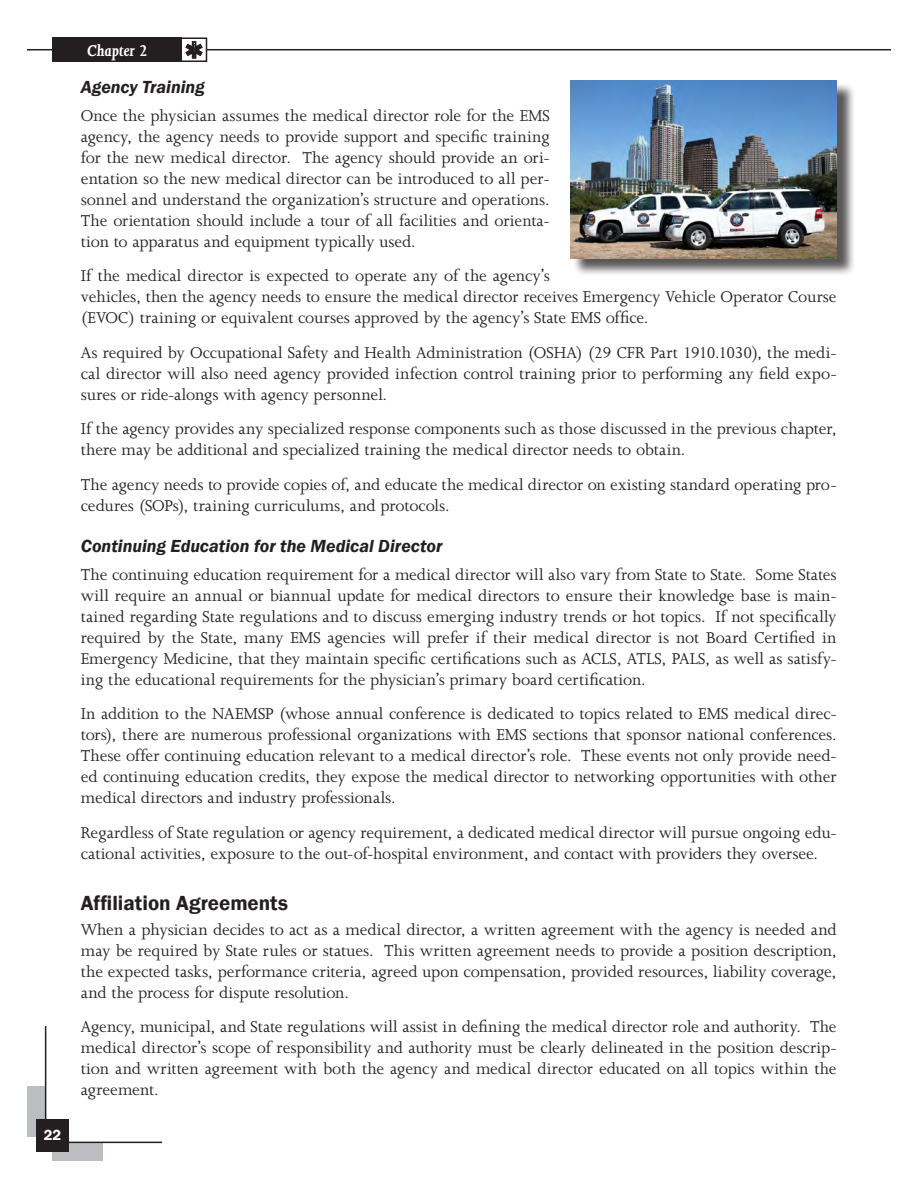
<style>
.page{position:relative;width:918px;height:1188px;background:#fff}
.page>*{position:absolute;margin:0;border:0;box-sizing:border-box;transform-origin:0 0}
.Subhead{font:600 21px "Franklin Gothic";color:#231f20}
.t1{font:18px/21px "Joanna MT Std";color:#231f20;text-align:justify}
.Subhead_level_2{font:italic 600 18px "Franklin Gothic";color:#231f20}
.t2{font:italic 700 18px "Joanna MT Std";color:#fff}
.t3{font:600 15px "Franklin Gothic";color:#fff}
</style>
<div class="page">
<div style="left:53px;top:1142px;width:50px;height:19px;background:#bcbdc0"></div>
<div style="left:27px;top:1086px;width:19px;height:50px;background:#bcbdc0"></div>
<hr style="left:46px;top:1142px;width:116px;height:1px;background:#231f20">
<hr style="left:45px;top:1026px;width:1px;height:116px;background:#231f20">
<div style="left:36px;top:1119px;width:33px;height:32px;background:#231f20"></div>
<hr style="left:27px;top:49px;width:864px;height:1px;background:#231f20">
<div style="left:53px;top:37px;width:154px;height:25px;border:2px solid #231f20"></div>
<svg style="left:184px;top:41px;width:20px;height:18px"></svg>
<div style="left:53px;top:37px;width:129px;height:25px;background:#231f20"></div>
<div style="left:572px;top:82px;width:283px;height:195px;background:#231f20;opacity:.75"></div>
<img style="left:570px;top:80px;width:267px;height:178px">
<p class="t3" style="left:44px;top:1126px;width:19px">22</p>
<p class="t2" style="left:87px;top:41px;width:62px">Chapter 2</p>
<p class="Subhead_level_2" style="left:81px;top:75px;width:125px">Agency Training</p>
<p class="t1" style="left:81px;top:105px;width:471px">Once the physician assumes the medical director role for the EMS agency, the agency needs to provide support and specific training for the new medical director. The agency should provide an ori&shy;entation so the new medical director can be introduced to all per&shy;sonnel and understand the organization’s structure and operations.<br>The orientation should include a tour of all facilities and orienta&shy;tion to apparatus and equipment typically used.</p>
<p class="t1" style="left:81px;top:265px;width:757px;text-align:left">If the medical director is expected to operate any of the agency’s<br>vehicles, then the agency needs to ensure the medical director receives Emergency Vehicle Operator Course (EVOC) training or equivalent courses approved by the agency’s State EMS office.</p>
<p class="t1" style="left:81px;top:342px;width:757px">As required by Occupational Safety and Health Administration (OSHA) (29 CFR Part 1910.1030), the medi&shy;cal director will also need agency provided infection control training prior to performing any field expo&shy;sures or ride-alongs with agency personnel.</p>
<p class="t1" style="left:81px;top:418px;width:757px">If the agency provides any specialized response components such as those discussed in the previous chapter, there may be additional and specialized training the medical director needs to obtain.</p>
<p class="t1" style="left:81px;top:474px;width:757px">The agency needs to provide copies of, and educate the medical director on existing standard operating pro&shy;cedures (SOPs), training curriculums, and protocols.</p>
<p class="Subhead_level_2" style="left:81px;top:534px;width:363px">Continuing Education for the Medical Director</p>
<p class="t1" style="left:81px;top:564px;width:757px">The continuing education requirement for a medical director will also vary from State to State. Some States will require an annual or biannual update for medical directors to ensure their knowledge base is main&shy;tained regarding State regulations and to discuss emerging industry trends or hot topics. If not specifically required by the State, many EMS agencies will prefer if their medical director is not Board Certified in Emergency Medicine, that they maintain specific certifications such as ACLS, ATLS, PALS, as well as satisfy&shy;ing the educational requirements for the physician’s primary board certification.</p>
<p class="t1" style="left:81px;top:703px;width:757px">In addition to the NAEMSP (whose annual conference is dedicated to topics related to EMS medical direc&shy;tors), there are numerous professional organizations with EMS sections that sponsor national conferences.<br>These offer continuing education relevant to a medical director’s role. These events not only provide need&shy;ed continuing education credits, they expose the medical director to networking opportunities with other medical directors and industry professionals.</p>
<p class="t1" style="left:81px;top:822px;width:757px">Regardless of State regulation or agency requirement, a dedicated medical director will pursue ongoing edu&shy;cational activities, exposure to the out-of-hospital environment, and contact with providers they oversee.</p>
<p class="Subhead" style="left:81px;top:890px;width:209px">Affiliation Agreements</p>
<p class="t1" style="left:81px;top:919px;width:757px">When a physician decides to act as a medical director, a written agreement with the agency is needed and may be required by State rules or statues. This written agreement needs to provide a position description, the expected tasks, performance criteria, agreed upon compensation, provided resources, liability coverage, and the process for dispute resolution.</p>
<p class="t1" style="left:81px;top:1017px;width:758px">Agency, municipal, and State regulations will assist in defining the medical director role and authority. The medical director’s scope of responsibility and authority must be clearly delineated in the position descrip&shy;tion and written agreement with both the agency and medical director educated on all topics within the agreement.</p>
</div>
